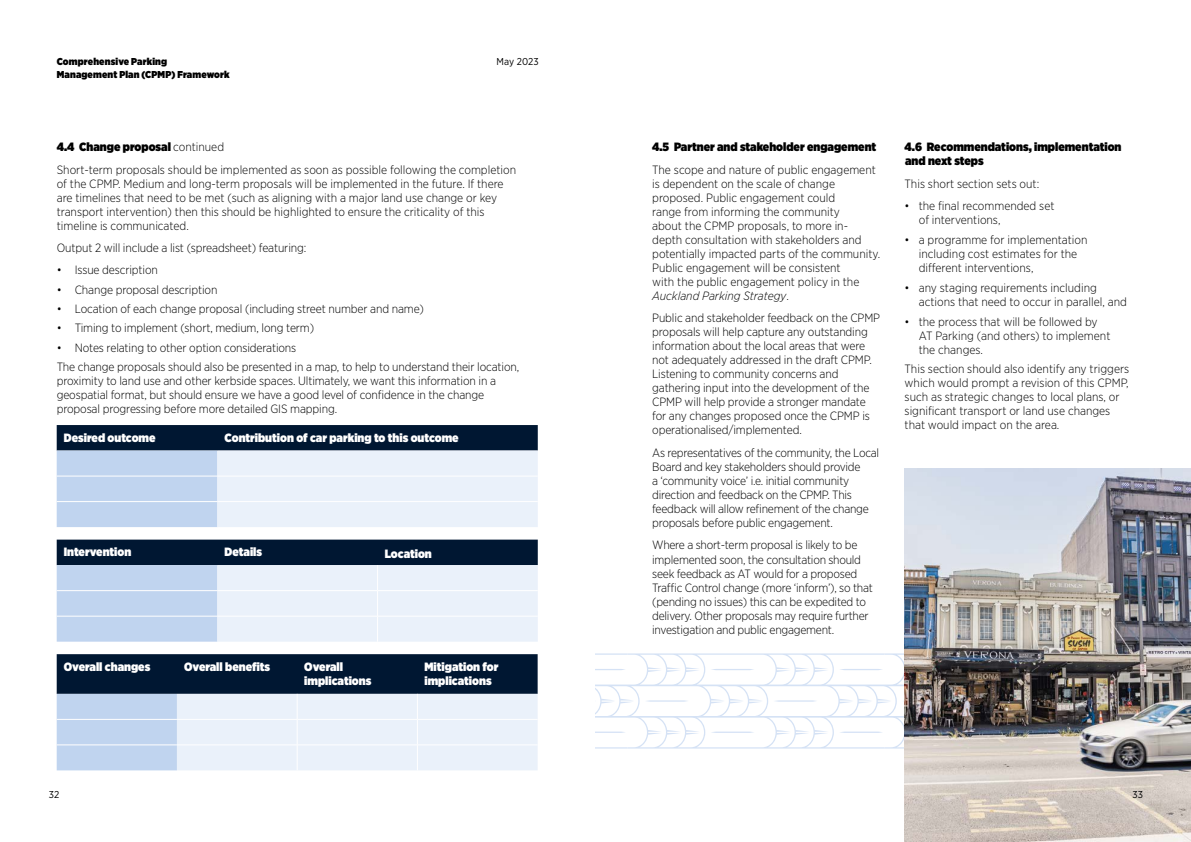
<style>
.page{position:relative;width:1191px;height:842px;background:#fff}
.page>*{position:absolute;margin:0;border:0;box-sizing:border-box;transform-origin:0 0}
.t1{font:300 12px/14px "Gotham Narrow";letter-spacing:-.01em;color:#000}
.t2{font:900 12px/14px "Gotham Narrow";color:#fff}
.t3{font:900 12px/14px "Gotham Narrow";color:#000}
.t4{font:900 10px/13px "Gotham Narrow";letter-spacing:.015em;color:#000}
.t5{font:10px "Gotham Narrow";letter-spacing:.005em;color:#000}
.s1{font-weight:900}
.s2{font-style:italic}
</style>
<div class="page">
<svg style="left:595px;top:653px;width:309px;height:95px"></svg>
<svg style="left:57px;top:425px;width:481px;height:102px;background:#a4b2c4"></svg>
<hr style="left:57px;top:476px;width:160px;height:1px;background:#fff">
<hr style="left:217px;top:476px;width:321px;height:1px;background:#fff">
<hr style="left:57px;top:501px;width:160px;height:1px;background:#fff">
<hr style="left:217px;top:501px;width:321px;height:1px;background:#fff">
<svg style="left:57px;top:540px;width:481px;height:102px;background:#a6b4c6"></svg>
<svg style="left:57px;top:654px;width:480px;height:116px;background:#93a2b4"></svg>
<img style="left:904px;top:468px;width:287px;height:374px">
<p class="t4" style="left:57px;top:55px;width:174px">Comprehensive Parking<br>Management Plan (CPMP) Framework</p>
<p class="t5" style="left:496px;top:55px;width:44px">May 2023</p>
<p class="t1" style="left:57px;top:136px;width:461px;line-height:22.5px"><span class="s1">4.4 Change proposal</span> continued<br>Short-term proposals should be implemented as soon as possible following the completion</p>
<p class="t1" style="left:57px;top:176px;width:448px">of the CPMP. Medium and long-term proposals will be implemented in the future. If there are timelines that need to be met (such as aligning with a major land use change or key transport intervention) then this should be highlighted to ensure the criticality of this timeline is communicated.</p>
<p class="t1" style="left:57px;top:241px;width:251px">Output 2 will include a list (spreadsheet) featuring:</p>
<p class="t1" style="left:57px;top:263px;width:103px">• Issue description</p>
<p class="t1" style="left:57px;top:282px;width:162px">• Change proposal description</p>
<p class="t1" style="left:57px;top:301px;width:368px">• Location of each change proposal (including street number and name)</p>
<p class="t1" style="left:57px;top:321px;width:259px">• Timing to implement (short, medium, long term)</p>
<p class="t1" style="left:57px;top:338px;width:464px;line-height:19.4px">• Notes relating to other option considerations<br>The change proposals should also be presented in a map, to help to understand their location,</p>
<p class="t1" style="left:57px;top:373px;width:441px">proximity to land use and other kerbside spaces. Ultimately, we want this information in a geospatial format, but should ensure we have a good level of confidence in the change proposal progressing before more detailed GIS mapping.</p>
<p class="t2" style="left:64px;top:430px;width:93px">Desired outcome</p>
<p class="t2" style="left:224px;top:430px;width:236px">Contribution of car parking to this outcome</p>
<p class="t2" style="left:64px;top:545px;width:69px">Intervention</p>
<p class="t2" style="left:224px;top:545px;width:39px">Details</p>
<p class="t2" style="left:385px;top:546px;width:49px">Location</p>
<p class="t2" style="left:64px;top:659px;width:88px">Overall changes</p>
<p class="t2" style="left:184px;top:659px;width:88px">Overall benefits</p>
<p class="t2" style="left:304px;top:659px;width:69px">Overall implications</p>
<p class="t2" style="left:424px;top:659px;width:75px">Mitigation for implications</p>
<p class="t3" style="left:652px;top:140px;width:226px">4.5 Partner and stakeholder engagement</p>
<p class="t1" style="left:652px;top:162px;width:229px">The scope and nature of public engagement is dependent on the scale of change proposed. Public engagement could<br>range from informing the community<br>about the CPMP proposals, to more in&shy;depth consultation with stakeholders and potentially impacted parts of the community.<br>Public engagement will be consistent<br>with the public engagement policy in the <span class="s2">Auckland Parking Strategy</span>.</p>
<p class="t1" style="left:652px;top:311px;width:229px">Public and stakeholder feedback on the CPMP proposals will help capture any outstanding information about the local areas that were not adequately addressed in the draft CPMP.<br>Listening to community concerns and gathering input into the development of the CPMP will help provide a stronger mandate for any changes proposed once the CPMP is operationalised/implemented.</p>
<p class="t1" style="left:652px;top:445px;width:228px">As representatives of the community, the Local Board and key stakeholders should provide<br>a ‘community voice’ i.e. initial community direction and feedback on the CPMP. This feedback will allow refinement of the change proposals before public engagement.</p>
<p class="t1" style="left:652px;top:538px;width:222px">Where a short-term proposal is likely to be implemented soon, the consultation should seek feedback as AT would for a proposed Traffic Control change (more ‘inform’), so that (pending no issues) this can be expedited to delivery. Other proposals may require further investigation and public engagement.</p>
<p class="t3" style="left:904px;top:140px;width:218px">4.6 Recommendations, implementation and next steps</p>
<p class="t1" style="left:904px;top:176px;width:136px">This short section sets out:</p>
<p class="t1" style="left:918px;top:199px;width:137px;text-indent:-14px">• the final recommended set of interventions,</p>
<p class="t1" style="left:918px;top:233px;width:170px;text-indent:-14px">• a programme for implementation including cost estimates for the different interventions,</p>
<p class="t1" style="left:918px;top:280px;width:210px;text-indent:-14px">• any staging requirements including actions that need to occur in parallel, and</p>
<p class="t1" style="left:918px;top:314px;width:193px;text-indent:-14px">• the process that will be followed by<br>AT Parking (and others) to implement the changes.</p>
<p class="t1" style="left:904px;top:362px;width:226px">This section should also identify any triggers which would prompt a revision of this CPMP, such as strategic changes to local plans, or significant transport or land use changes that would impact on the area.</p>
<p class="t5" style="left:49px;top:789px;width:12px">32</p>
<p class="t5" style="left:1132px;top:789px;width:12px">33</p>
</div>
